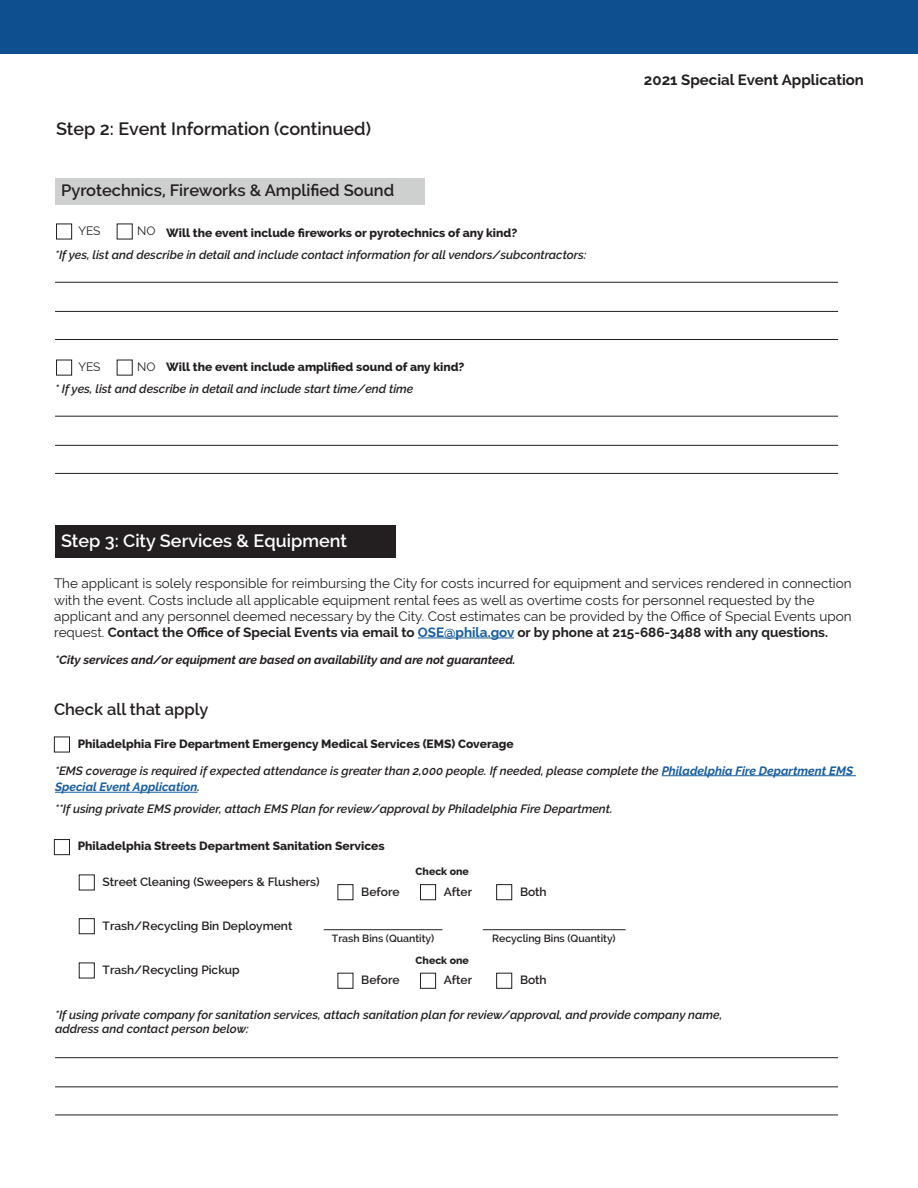
<style>
.page{position:relative;width:918px;height:1188px;background:#fff}
.page>*{position:absolute;margin:0;border:0;box-sizing:border-box;transform-origin:0 0}
.t1{font:600 18px "Raleway";color:#231f20}
.t2{font:600 18px "Raleway";color:#fff}
.t3{font:600 16.5px "Raleway";color:#231f20}
.t4{font:700 15px "Raleway";color:#231f20}
.t5{font:13.5px/16.2px "Raleway";color:#231f20}
.t6{font:italic 600 12px/16.5px "Raleway";color:#231f20}
.t7{font:800 12px "Raleway";color:#231f20}
.t8{font:600 12px "Raleway";color:#231f20}
.t9{font:italic 700 12px "Raleway";color:#231f20}
.t10{font:12px "Raleway";color:#231f20}
.t11{font:600 10.5px "Raleway";color:#231f20}
.t12{font:800 10.5px "Raleway";color:#231f20}
.s1{font-weight:700}
.s2{font-weight:700;color:#175d9e}
</style>
<div class="page">
<div style="left:0;top:0;width:918px;height:54px;background:#0e508f"></div>
<div style="left:55px;top:525px;width:340px;height:33px;background:#231f20"></div>
<div style="left:55px;top:178px;width:369px;height:27px;background:#cecfcf"></div>
<hr style="left:662px;top:775px;width:194px;height:1px;background:#175d9e">
<hr style="left:55px;top:792px;width:143px;height:1px;background:#175d9e">
<div style="left:56px;top:224px;width:16px;height:15px;border:1px solid #231f20"></div>
<div style="left:54px;top:737px;width:16px;height:15px;border:1px solid #231f20"></div>
<div style="left:54px;top:839px;width:16px;height:16px;border:1px solid #231f20"></div>
<div style="left:79px;top:875px;width:16px;height:15px;border:1px solid #231f20"></div>
<div style="left:79px;top:918px;width:16px;height:16px;border:1px solid #231f20"></div>
<div style="left:79px;top:963px;width:16px;height:15px;border:1px solid #231f20"></div>
<div style="left:338px;top:884px;width:15px;height:16px;border:1px solid #231f20"></div>
<div style="left:338px;top:973px;width:15px;height:16px;border:1px solid #231f20"></div>
<div style="left:420px;top:884px;width:16px;height:16px;border:1px solid #231f20"></div>
<div style="left:420px;top:973px;width:16px;height:16px;border:1px solid #231f20"></div>
<div style="left:496px;top:884px;width:16px;height:16px;border:1px solid #231f20"></div>
<div style="left:496px;top:973px;width:16px;height:16px;border:1px solid #231f20"></div>
<div style="left:56px;top:360px;width:16px;height:16px;border:1px solid #231f20"></div>
<div style="left:117px;top:224px;width:16px;height:15px;border:1px solid #231f20"></div>
<div style="left:117px;top:360px;width:16px;height:16px;border:1px solid #231f20"></div>
<hr style="left:55px;top:282px;width:783px;height:1px;background:#231f20">
<hr style="left:55px;top:416px;width:783px;height:1px;background:#231f20">
<hr style="left:55px;top:1057px;width:783px;height:1px;background:#231f20">
<hr style="left:55px;top:311px;width:783px;height:1px;background:#231f20">
<hr style="left:55px;top:445px;width:783px;height:1px;background:#231f20">
<hr style="left:55px;top:1086px;width:783px;height:1px;background:#231f20">
<hr style="left:55px;top:339px;width:783px;height:1px;background:#231f20">
<hr style="left:483px;top:929px;width:143px;height:1px;background:#231f20">
<hr style="left:324px;top:929px;width:119px;height:1px;background:#231f20">
<hr style="left:55px;top:473px;width:783px;height:1px;background:#231f20">
<hr style="left:55px;top:1115px;width:783px;height:1px;background:#231f20">
<hr style="left:418px;top:638px;width:96px;height:1px;background:#175d9e">
<p class="t1" style="left:56px;top:118px;width:316px">Step 2: Event Information (continued)</p>
<p class="t3" style="left:61px;top:181px;width:335px">Pyrotechnics, Fireworks &amp; Amplified Sound</p>
<p class="t10" style="left:78px;top:224px;width:24px">YES</p>
<p class="t10" style="left:137px;top:224px;width:20px">NO</p>
<p class="t7" style="left:166px;top:226px;width:353px">Will the event include fireworks or pyrotechnics of any kind?</p>
<p class="t6" style="left:55px;top:246px;width:533px">*If yes, list and describe in detail and include contact information for all vendors/subcontractors:</p>
<p class="t10" style="left:78px;top:360px;width:24px">YES</p>
<p class="t10" style="left:137px;top:360px;width:20px">NO</p>
<p class="t7" style="left:166px;top:360px;width:300px">Will the event include amplified sound of any kind?</p>
<p class="t6" style="left:55px;top:380px;width:360px">* If yes, list and describe in detail and include start time/end time</p>
<p class="t2" style="left:61px;top:531px;width:287px">Step 3: City Services &amp; Equipment</p>
<p class="t4" style="left:644px;top:72px;width:222px">2021 Special Event Application</p>
<p class="t5" style="left:54px;top:575px;width:799px">The applicant is solely responsible for reimbursing the City for costs incurred for equipment and services rendered in connection with the event. Costs include all applicable equipment rental fees as well as overtime costs for personnel requested by the applicant and any personnel deemed necessary by the City. Cost estimates can be provided by the Office of Special Events upon request. <span class="s1">Contact the Office of Special Events via email to</span> <span class="s2">OSE@phila.gov</span> <span class="s1">or by phone at 215-686-3488 with any questions.</span></p>
<p class="t9" style="left:55px;top:652px;width:462px">*City services and/or equipment are based on availability and are not guaranteed.</p>
<p class="t3" style="left:54px;top:700px;width:156px">Check all that apply</p>
<p class="t7" style="left:78px;top:737px;width:438px">Philadelphia Fire Department Emergency Medical Services (EMS) Coverage</p>
<p class="t6" style="left:55px;top:762px;width:800px">*EMS coverage is required if expected attendance is greater than 2,000 people. If needed, please complete the <span class="s2">Philadelphia Fire Department EMS<br>Special Event Application</span>.</p>
<p class="t6" style="left:55px;top:801px;width:559px">**If using private EMS provider, attach EMS Plan for review/approval by Philadelphia Fire Department.</p>
<p class="t7" style="left:78px;top:839px;width:308px">Philadelphia Streets Department Sanitation Services</p>
<p class="t8" style="left:103px;top:875px;width:219px">Street Cleaning (Sweepers &amp; Flushers)</p>
<p class="t8" style="left:103px;top:918px;width:191px">Trash/Recycling Bin Deployment</p>
<p class="t8" style="left:103px;top:963px;width:139px">Trash/Recycling Pickup</p>
<p class="t12" style="left:416px;top:866px;width:55px">Check one</p>
<p class="t8" style="left:444px;top:884px;width:30px">After</p>
<p class="t8" style="left:361px;top:884px;width:40px">Before</p>
<p class="t11" style="left:332px;top:933px;width:104px">Trash Bins (Quantity)</p>
<p class="t12" style="left:416px;top:954px;width:55px">Check one</p>
<p class="t8" style="left:444px;top:973px;width:30px">After</p>
<p class="t8" style="left:361px;top:973px;width:40px">Before</p>
<p class="t8" style="left:520px;top:884px;width:28px">Both</p>
<p class="t11" style="left:492px;top:933px;width:125px">Recycling Bins (Quantity)</p>
<p class="t8" style="left:520px;top:973px;width:28px">Both</p>
<p class="t6" style="left:55px;top:1006px;width:669px">*If using private company for sanitation services, attach sanitation plan for review/approval, and provide company name,</p>
<p class="t6" style="left:55px;top:1021px;width:195px">address and contact person below:</p>
</div>
